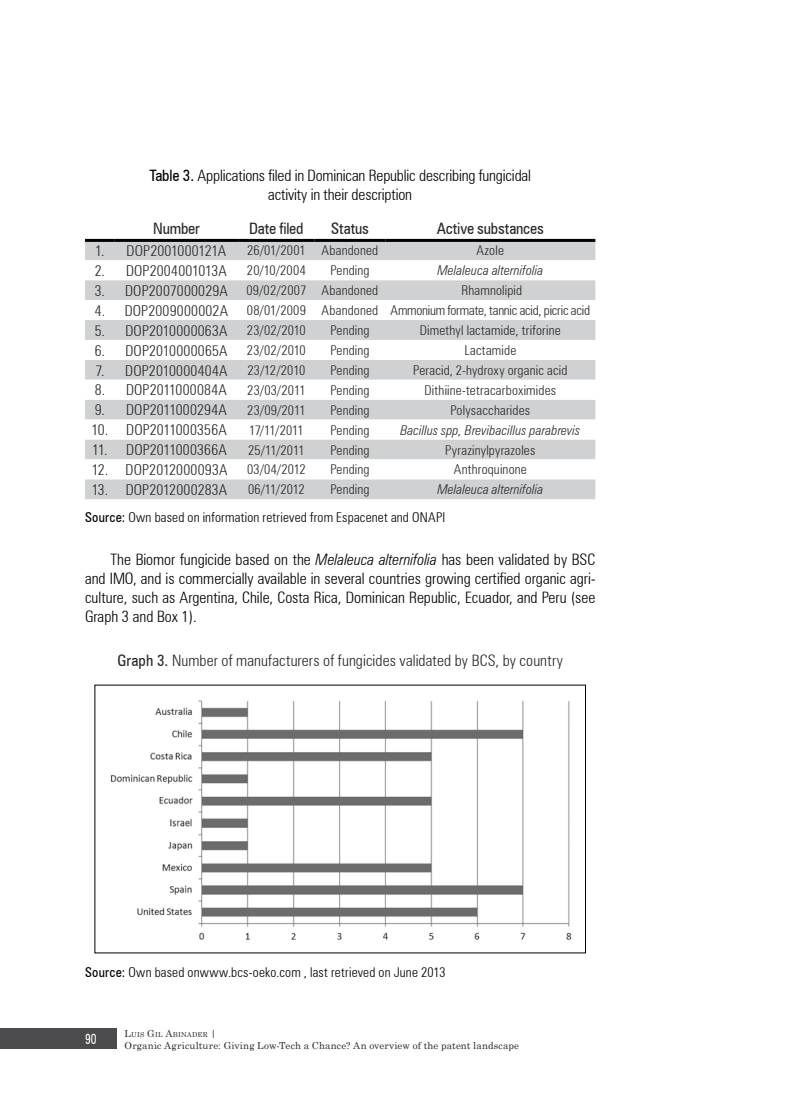
<style>
.page{position:relative;width:808px;height:1106px;background:#fff}
.page>*{position:absolute;margin:0;border:0;box-sizing:border-box;transform-origin:0 0}
.t1{font:300 condensed 15.75px/18.9px "Zurich BT";letter-spacing:-.01em;color:#000;text-align:justify}
.t2{font:300 condensed 15.75px "Zurich BT";letter-spacing:.005em;color:#282829}
.t3{font:condensed 15.75px "Zurich BT";letter-spacing:-.01em;color:#282829}
.t4{font:300 condensed 15px "Zurich BT";letter-spacing:.01em;color:#282829}
.t5{font:condensed 14.25px "Zurich BT";color:#fff;scale:.84 1}
.t6{font:300 condensed 13.5px "Zurich BT";letter-spacing:.01em;color:#282829}
.t7{font:300 condensed 13.5px/27.8px "Zurich BT";letter-spacing:.015em;color:#000}
.t8{font:300 condensed 13.5px "Zurich BT";letter-spacing:-.015em;color:#282829}
.t9{font:italic 300 condensed 13.5px "Zurich BT";letter-spacing:.01em;color:#282829}
.t10{font:9.75px "Century Schoolbook";letter-spacing:.015em;color:#282829}
.t11{font:6.9px "Century Schoolbook";letter-spacing:.04em;color:#282829}
.s1{font-weight:400}
.s2{font-size:15px}
.s3{font-style:italic;color:#282829}
.s4{font-style:italic}
.s5{font-size:9.75px}
</style>
<div class="page">
<div style="left:0;top:1028px;width:117px;height:20px;background:#4b4b4d"></div>
<div style="left:85px;top:242px;width:510px;height:257px;background:#d0d1d2"></div>
<svg style="left:85px;top:260px;width:510px;height:219px"></svg>
<hr style="left:85px;top:239px;width:30px;height:3px;background:#000">
<hr style="left:115px;top:239px;width:123px;height:3px;background:#000">
<hr style="left:238px;top:239px;width:77px;height:3px;background:#000">
<hr style="left:315px;top:239px;width:70px;height:3px;background:#000">
<hr style="left:385px;top:239px;width:210px;height:3px;background:#000">
<img style="left:110px;top:700px;width:462px;height:240px">
<p class="t1" style="left:149px;top:166px;width:383px;text-align:center"><span class="s1">Table 3.</span> Applications filed in Dominican Republic describing fungicidal activity in their description</p>
<p class="t3" style="left:153px;top:219px;width:48px">Number</p>
<p class="t3" style="left:249px;top:219px;width:56px">Date filed</p>
<p class="t3" style="left:331px;top:219px;width:39px">Status</p>
<p class="t3" style="left:437px;top:219px;width:109px">Active substances</p>
<p class="t4" style="left:95px;top:242px;width:133px">1. DOP2001000121A</p>
<p class="t6" style="left:247px;top:242px;width:133px">26/01/2001 Abandoned</p>
<p class="t6" style="left:477px;top:242px;width:29px">Azole</p>
<p class="t4" style="left:95px;top:261px;width:134px">2. DOP2004001013A</p>
<p class="t6" style="left:247px;top:262px;width:60px">20/10/2004</p>
<p class="t6" style="left:330px;top:262px;width:41px">Pending</p>
<p class="t9" style="left:437px;top:262px;width:107px">Melaleuca alternifolia</p>
<p class="t6" style="left:95px;top:282px;width:285px"><span class="s2">3. DOP2007000029A</span> 09/02/2007 Abandoned</p>
<p class="t6" style="left:461px;top:282px;width:62px">Rhamnolipid</p>
<p class="t8" style="left:95px;top:302px;width:497px"><span class="s2">4. DOP2009000002A</span> 08/01/2009 Abandoned Ammonium formate, tannic acid, picric acid</p>
<p class="t4" style="left:95px;top:321px;width:134px">5. DOP2010000063A</p>
<p class="t6" style="left:247px;top:322px;width:60px">23/02/2010</p>
<p class="t6" style="left:330px;top:322px;width:41px">Pending</p>
<p class="t6" style="left:420px;top:322px;width:143px">Dimethyl lactamide, triforine</p>
<p class="t4" style="left:95px;top:341px;width:134px">6. DOP2010000065A</p>
<p class="t6" style="left:247px;top:342px;width:60px">23/02/2010</p>
<p class="t6" style="left:330px;top:342px;width:41px">Pending</p>
<p class="t6" style="left:464px;top:342px;width:53px">Lactamide</p>
<p class="t4" style="left:95px;top:361px;width:134px">7. DOP2010000404A</p>
<p class="t6" style="left:247px;top:362px;width:59px">23/12/2010</p>
<p class="t6" style="left:330px;top:362px;width:41px">Pending</p>
<p class="t6" style="left:413px;top:362px;width:156px">Peracid, 2-hydroxy organic acid</p>
<p class="t4" style="left:95px;top:381px;width:134px">8. DOP2011000084A</p>
<p class="t6" style="left:247px;top:382px;width:60px">23/03/2011</p>
<p class="t6" style="left:330px;top:382px;width:41px">Pending</p>
<p class="t6" style="left:424px;top:382px;width:133px">Dithiine-tetracarboximides</p>
<p class="t4" style="left:95px;top:401px;width:134px">9. DOP2011000294A</p>
<p class="t6" style="left:247px;top:402px;width:60px">23/09/2011</p>
<p class="t6" style="left:330px;top:402px;width:41px">Pending</p>
<p class="t6" style="left:450px;top:402px;width:81px">Polysaccharides</p>
<p class="t4" style="left:92px;top:421px;width:137px">10. DOP2011000356A</p>
<p class="t6" style="left:249px;top:421px;width:56px">17/11/2011</p>
<p class="t6" style="left:330px;top:421px;width:41px">Pending</p>
<p class="t9" style="left:400px;top:422px;width:181px">Bacillus spp, Brevibacillus parabrevis</p>
<p class="t4" style="left:92px;top:441px;width:136px">11. DOP2011000366A</p>
<p class="t6" style="left:248px;top:441px;width:58px">25/11/2011</p>
<p class="t6" style="left:330px;top:441px;width:41px">Pending</p>
<p class="t6" style="left:445px;top:441px;width:92px">Pyrazinylpyrazoles</p>
<p class="t4" style="left:92px;top:460px;width:137px">12. DOP2012000093A</p>
<p class="t6" style="left:247px;top:461px;width:60px">03/04/2012</p>
<p class="t6" style="left:330px;top:461px;width:41px">Pending</p>
<p class="t6" style="left:454px;top:461px;width:75px">Anthroquinone</p>
<p class="t4" style="left:92px;top:480px;width:137px">13. DOP2012000283A</p>
<p class="t6" style="left:248px;top:481px;width:58px">06/11/2012</p>
<p class="t6" style="left:330px;top:481px;width:41px">Pending</p>
<p class="t7" style="left:85px;top:475px;width:460px;text-indent:352px"><span class="s3">Melaleuca alternifolia<br></span><span class="s1">Source:</span> Own based on information retrieved from Espacenet and ONAPI</p>
<p class="t1" style="left:85px;top:550px;width:512px;text-indent:26px">The Biomor fungicide based on the <span class="s4">Melaleuca alternifolia</span> has been validated by BSC and IMO, and is commercially available in several countries growing certified organic agri&shy;culture, such as Argentina, Chile, Costa Rica, Dominican Republic, Ecuador, and Peru (see Graph 3 and Box 1).</p>
<p class="t2" style="left:117px;top:651px;width:447px"><span class="s1">Graph 3.</span> Number of manufacturers of fungicides validated by BCS, by country</p>
<p class="t7" style="left:85px;top:957px;width:362px"><span class="s1">Source:</span> Own based onwww.bcs-oeko.com , last retrieved on June 2013</p>
<p class="t5" style="left:85px;top:1030px;width:15px">90</p>
<p class="t11" style="left:125px;top:1028px;width:93px"><span class="s5">L</span>UIS <span class="s5">G</span>IL <span class="s5">A</span>BINADER <span class="s5">|</span></p>
<p class="t10" style="left:125px;top:1037px;width:396px">Organic Agriculture: Giving Low-Tech a Chance? An overview of the patent landscape</p>
</div>
